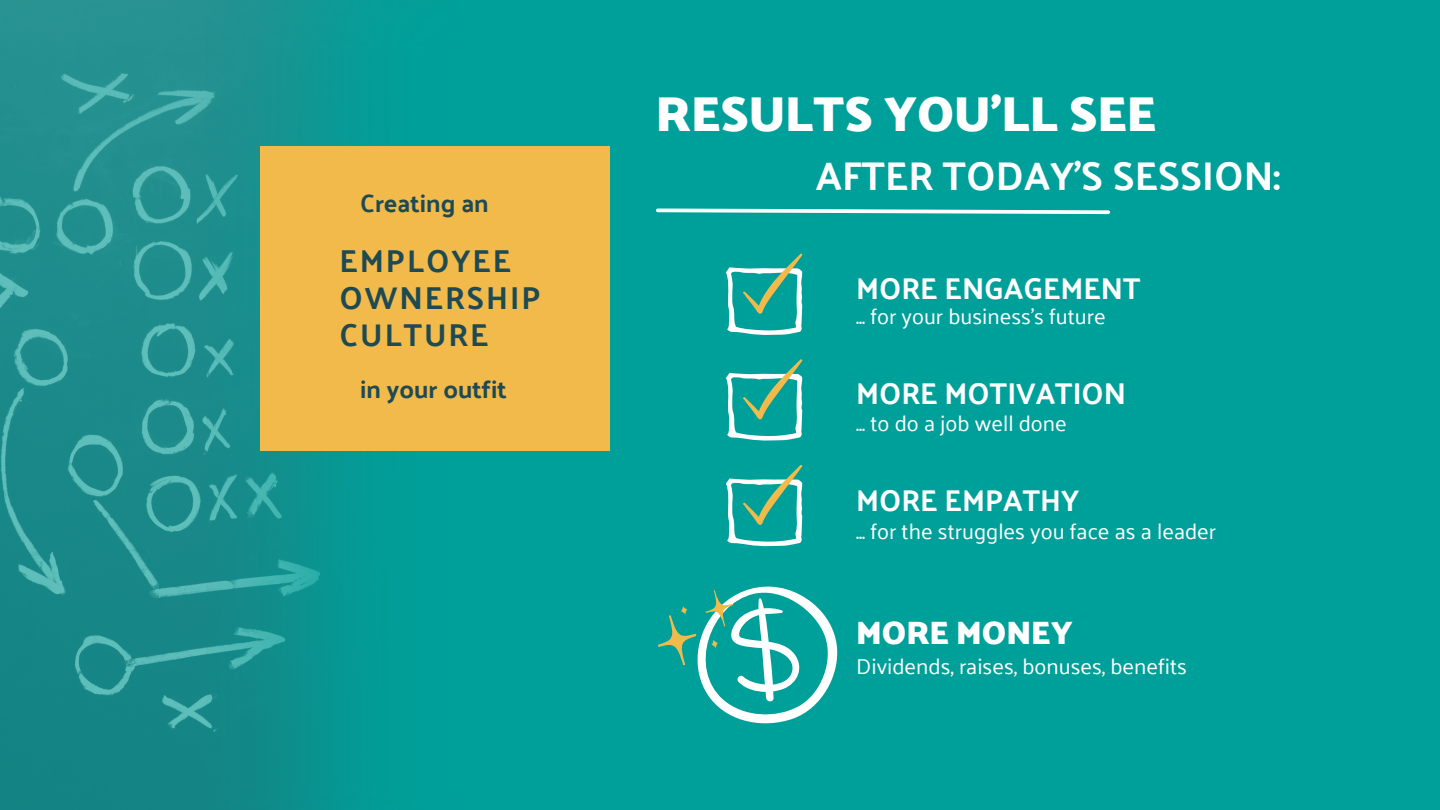
<style>
.page{position:relative;width:1440px;height:810px;background:#00a09a}
.page>*{position:absolute;margin:0;border:0;box-sizing:border-box;transform-origin:0 0}
.t1{font:700 50px "Palanquin Dark";color:#fff}
.t2{font:40px "Palanquin Dark";color:#fff}
.t3{font:700 33px "Palanquin Dark";color:#fff}
.t4{font:31.6px/36.8px "Palanquin Dark";letter-spacing:.06em;color:#1e4a54}
.t5{font:30px "Palanquin Dark";color:#fff}
.t6{font:25px "Palanquin Dark";color:#1e4a54}
.t7{font:22px "Palanquin";color:#fff}
</style>
<div class="page">
<img style="left:0;top:1px;width:206px;height:809px">
<img style="left:206px;top:0;width:149px;height:810px">
<div style="left:260px;top:146px;width:350px;height:305px;background:#f2ba4b"></div>
<svg style="left:726px;top:254px;width:76px;height:81px"></svg>
<svg style="left:726px;top:359px;width:76px;height:82px"></svg>
<svg style="left:726px;top:465px;width:76px;height:81px"></svg>
<svg style="left:656px;top:208px;width:455px;height:7px"></svg>
<svg style="left:658px;top:586px;width:180px;height:138px"></svg>
<p class="t6" style="left:360px;top:189px;width:130px">Creating an</p>
<h3 class="t4" style="left:340px;top:243px;width:203px">EMPLOYEE<br>OWNERSHIP<br>CULTURE</h3>
<p class="t6" style="left:360px;top:375px;width:148px">in your outfit</p>
<h1 class="t1" style="left:656px;top:84px;width:502px">RESULTS YOU’LL SEE</h1>
<h2 class="t2" style="left:816px;top:153px;width:466px">AFTER TODAY’S SESSION:</h2>
<h3 class="t5" style="left:856px;top:271px;width:286px">MORE ENGAGEMENT</h3>
<p class="t7" style="left:856px;top:304px;width:251px">... for your business’s future</p>
<h3 class="t5" style="left:856px;top:376px;width:271px">MORE MOTIVATION</h3>
<p class="t7" style="left:856px;top:411px;width:212px">... to do a job well done</p>
<h3 class="t5" style="left:856px;top:484px;width:225px">MORE EMPATHY</h3>
<p class="t7" style="left:856px;top:518px;width:362px">... for the struggles you face as a leader</p>
<h3 class="t3" style="left:856px;top:613px;width:218px">MORE MONEY</h3>
<p class="t7" style="left:856px;top:654px;width:332px">Dividends, raises, bonuses, benefits</p>
</div>
